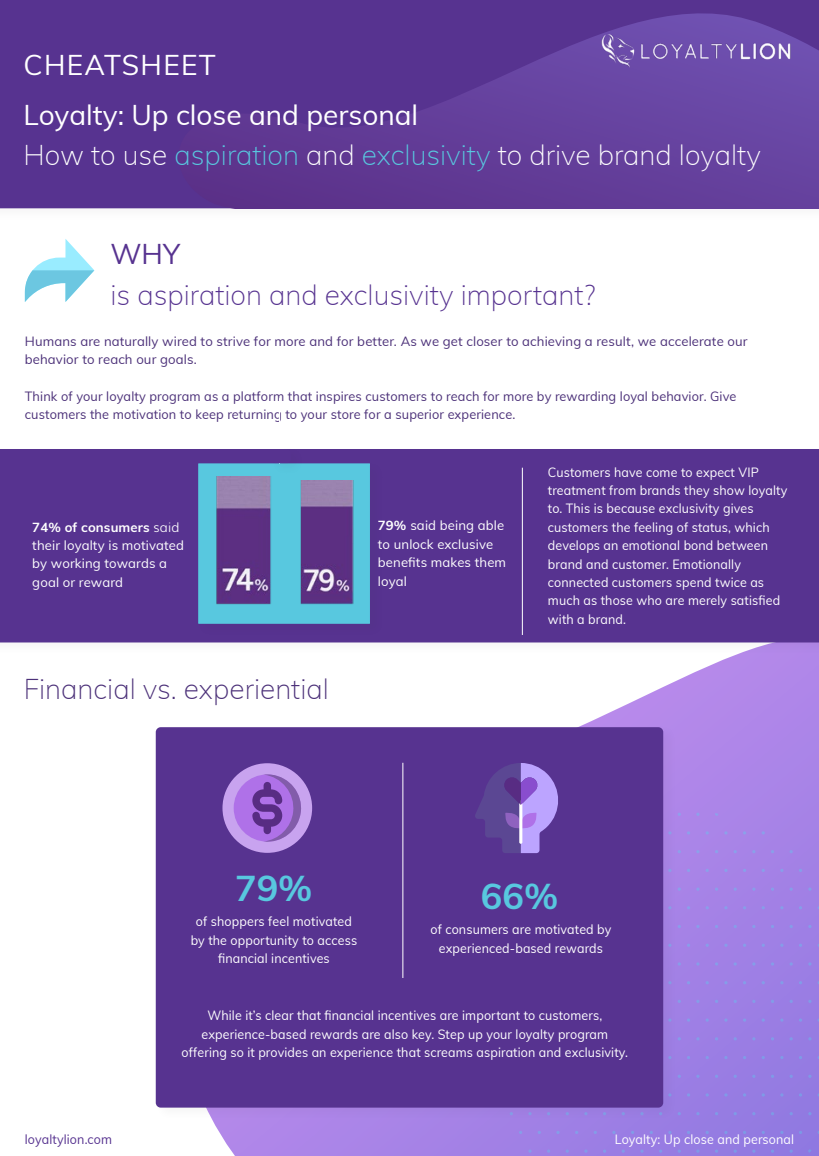
<style>
.page{position:relative;width:819px;height:1156px;background:#fff}
.page>*{position:absolute;margin:0;border:0;box-sizing:border-box;transform-origin:0 0}
.H1_v2{font:700 35.88px "Muli";color:#58c8df}
.H1_v2-2{font:200 28px "Muli";color:#fff}
.H1_v2-3{font:200 28px "Muli";color:#573390}
.H1_v2-4{font:28px "Muli";color:#fff}
.H1_v2-5{font:200 28px "Muli";color:#4c3179}
.H2_v2{font:28px "Muli";letter-spacing:.05em;color:#fff}
.H1_v2-6{font:28px "Muli";color:#573390}
.body-text_v2{font:13.12px/18.4px "Muli";letter-spacing:.01em;color:#fff;text-align:center;scale:.95 1}
.body-text_v2-2{font:13.12px/18.4px "Muli";letter-spacing:.01em;color:#4c3179}
.body-text_v2-3{font:13.12px/18.4px "Muli";letter-spacing:.01em;color:#fff}
.body-text_v2-4{font:13.12px "Muli";letter-spacing:.01em;color:#573390;scale:.95 1}
.s1{color:#58c8df}
.s2{font-weight:700}
.s3{font-weight:300}
</style>
<div class="page">
<div style="left:0;top:0;width:819px;height:222px;background:#231f20;opacity:.04"></div>
<div style="left:0;top:0;width:819px;height:208px;background:#573390"></div>
<svg style="left:176px;top:6px;width:643px;height:202px;background:#5f3a96"></svg>
<svg style="left:213px;top:656px;width:606px;height:500px"></svg>
<div style="left:0;top:445px;width:819px;height:211px;background:#231f20;opacity:.04"></div>
<div style="left:0;top:449px;width:819px;height:193px;background:#573390"></div>
<div style="left:519px;top:465px;width:19px;height:182px;background:#231f20;opacity:.04"></div>
<hr style="left:522px;top:468px;width:1px;height:167px;background:#fff">
<svg style="left:500px;top:813px;width:319px;height:343px;background:#9c7fe4"></svg>
<div style="left:153px;top:723px;width:525px;height:398px;background:#231f20;opacity:.04"></div>
<div style="left:156px;top:727px;width:507px;height:380px;background:#573390;border-radius:5px"></div>
<div style="left:400px;top:760px;width:18px;height:230px;background:#231f20;opacity:.04"></div>
<hr style="left:402px;top:763px;width:1px;height:215px;background:#fff">
<div style="left:222px;top:763px;width:90px;height:90px;background:#c8a3ef;border-radius:50%"></div>
<div style="left:234px;top:774px;width:67px;height:68px;background:#af71e8;border-radius:50%"></div>
<svg style="left:252px;top:774px;width:51px;height:69px"></svg>
<svg style="left:475px;top:763px;width:83px;height:90px"></svg>
<div style="left:196px;top:459px;width:189px;height:178px;background:#56328e"></div>
<div style="left:198px;top:463px;width:172px;height:161px;background:#58c8df;border:1px solid #58c8df"></div>
<img style="left:216px;top:477px;width:55px;height:128px">
<img style="left:300px;top:481px;width:70px;height:128px">
<div style="left:269px;top:445px;width:37px;height:32px;background:#231f20;opacity:.04"></div>
<div style="left:272px;top:449px;width:19px;height:14px;background:#573390;border-radius:3px"></div>
<img style="left:597px;top:27px;width:197px;height:48px">
<svg style="left:25px;top:239px;width:69px;height:63px"></svg>
<p class="H2_v2" style="left:24px;top:44px;width:194px">CHEATSHEET</p>
<p class="H1_v2-4" style="left:24px;top:95px;width:396px">Loyalty: Up close and personal</p>
<p class="H1_v2-2" style="left:24px;top:135px;width:739px">How to use <span class="s1">aspiration</span> and <span class="s1">exclusivity</span> to drive brand loyalty</p>
<p class="H1_v2-6" style="left:110px;top:234px;width:71px">WHY</p>
<p class="H1_v2-3" style="left:110px;top:274px;width:486px">is aspiration and exclusivity important?</p>
<p class="body-text_v2-2" style="left:25px;top:331px;width:724px">Humans are naturally wired to strive for more and for better. As we get closer to achieving a result, we accelerate our behavior to reach our goals.</p>
<p class="body-text_v2-2" style="left:25px;top:386px;width:713px">Think of your loyalty program as a platform that inspires customers to reach for more by rewarding loyal behavior. Give customers the motivation to keep returning to your store for a superior experience.</p>
<p class="body-text_v2-3" style="left:32px;top:517px;width:153px"><span class="s2">74% of consumers</span> <span class="s3">said </span>their loyalty is motivated by working towards a goal or reward</p>
<p class="body-text_v2-3" style="left:378px;top:516px;width:130px"><span class="s2">79%</span> said being able to unlock exclusive benefits makes them loyal</p>
<p class="H1_v2-5" style="left:24px;top:668px;width:307px">Financial vs. experiential</p>
<p class="body-text_v2" style="left:548px;top:462px;width:253px;text-align:left">Customers have come to expect VIP treatment from brands they show loyalty to. This is because exclusivity gives customers the feeling of status, which develops an emotional bond between brand and customer. Emotionally connected customers spend twice as much as those who are merely satisfied with a brand.</p>
<p class="H1_v2" style="left:235px;top:862px;width:79px">79%</p>
<p class="H1_v2" style="left:481px;top:870px;width:79px">66%</p>
<p class="body-text_v2" style="left:191px;top:930px;width:177px">by the opportunity to access financial incentives</p>
<p class="body-text_v2" style="left:196px;top:912px;width:166px">of shoppers feel motivated</p>
<p class="body-text_v2" style="left:430px;top:920px;width:192px">of consumers are motivated by</p>
<p class="body-text_v2" style="left:439px;top:938px;width:174px">experienced-based rewards</p>
<p class="body-text_v2" style="left:182px;top:1005px;width:471px">While it’s clear that financial incentives are important to customers, experience-based rewards are also key. Step up your loyalty program offering so it provides an experience that screams aspiration and exclusivity.</p>
<p class="body-text_v2-4" style="left:25px;top:1130px;width:93px">loyaltylion.com</p>
<p class="body-text_v2" style="left:614px;top:1130px;width:190px">Loyalty: Up close and personal</p>
</div>
